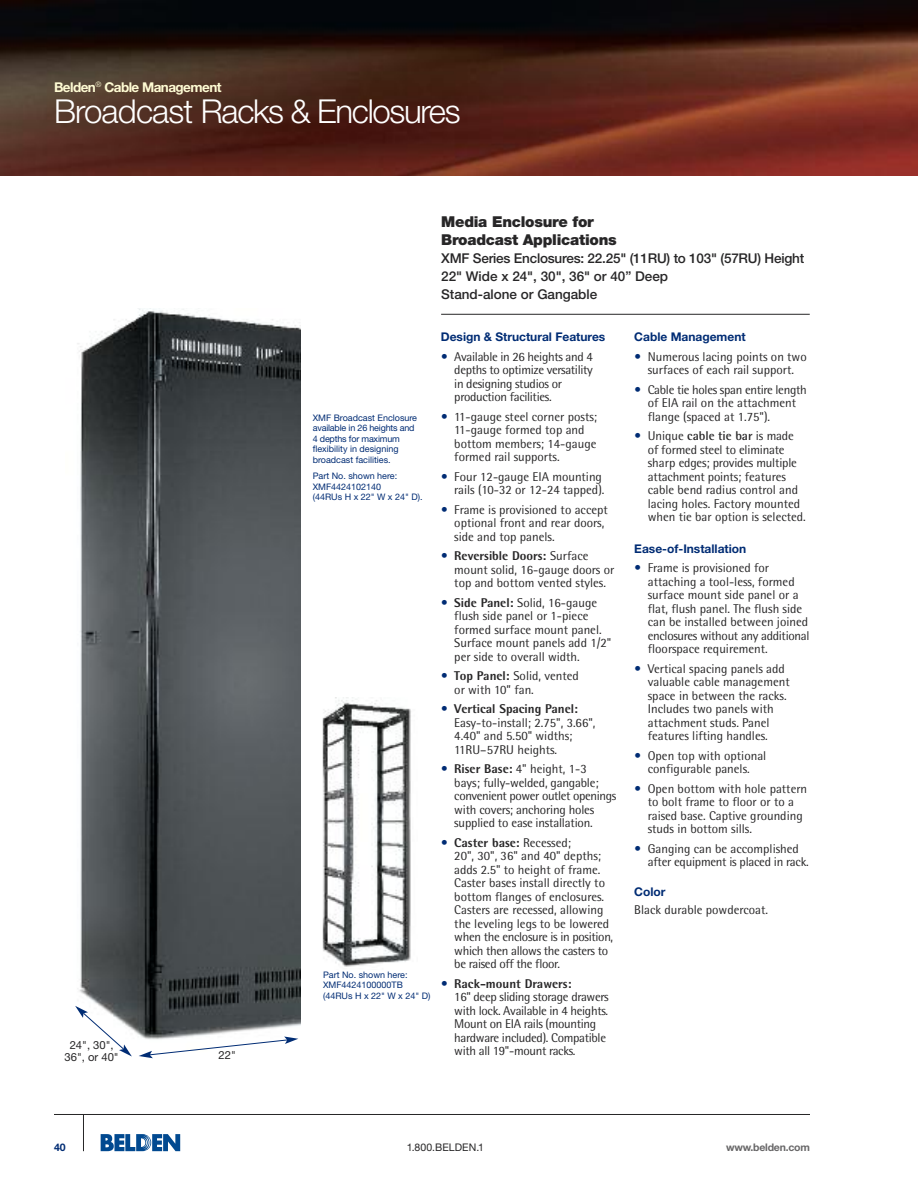
<style>
.page{position:relative;width:918px;height:1188px;background:#fff}
.page>*{position:absolute;margin:0;border:0;box-sizing:border-box;transform-origin:0 0}
.t1{font:300 33px "Helvetica Neue";letter-spacing:-.04em;color:#fff}
.t2{font:900 15px/18px "Helvetica Neue";letter-spacing:-.015em;color:#272627}
.t3{font:500 13.5px/18px "Helvetica Neue";letter-spacing:-.015em;color:#272627}
.t4{font:700 13.5px "Helvetica Neue";letter-spacing:-.04em;color:#fffcd4}
.t5{font:12.75px/13.5px "Rotis Semi Sans";color:#272627}
.t6{font:12.75px/13.5px "Rotis Semi Sans";letter-spacing:-.025em;color:#272627}
.t7{font:12.75px/13.5px "Rotis Semi Sans";letter-spacing:-.02em;color:#272627}
.t8{font:700 12px "Helvetica Neue";color:#002c74}
.t9{font:11.25px/12px "Helvetica Neue";color:#272627;text-align:center}
.t10{font:10.5px "Helvetica Neue";letter-spacing:.005em;color:#272627}
.t11{font:700 10.5px "Helvetica Neue";letter-spacing:-.02em;color:#686768}
.t12{font:700 10.5px "Helvetica Neue";color:#002c74}
.t13{font:9px/10.5px "Helvetica Neue";color:#002c74}
.s1{font-weight:700;font-size:13.5px;color:#002c74}
.s2{font-weight:800}
.s3{font-weight:700}
</style>
<div class="page">
<img style="left:0;top:0;width:918px;height:176px">
<hr style="left:441px;top:314px;width:369px;height:1px;background:#272627">
<img style="left:77px;top:308px;width:224px;height:729px">
<svg style="left:75px;top:1006px;width:57px;height:51px"></svg>
<svg style="left:139px;top:1037px;width:159px;height:21px"></svg>
<img style="left:322px;top:697px;width:89px;height:270px">
<svg style="left:101px;top:1134px;width:79px;height:17px"></svg>
<hr style="left:54px;top:1114px;width:756px;height:1px;background:#272627">
<hr style="left:83px;top:1114px;width:1px;height:37px;background:#272627">
<p class="t4" style="left:54px;top:82px;width:169px">Belden<sup>®</sup> Cable Management</p>
<h1 class="t1" style="left:54px;top:100px;width:408px">Broadcast Racks &amp; Enclosures</h1>
<p class="t9" style="left:65px;top:1040px;width:56px">24", 30",<br>36", or 40"</p>
<p class="t9" style="left:219px;top:1050px;width:19px">22"</p>
<p class="t13" style="left:313px;top:413px;width:106px">XMF Broadcast Enclosure available in 26 heights and<br>4 depths for maximum flexibility in designing broadcast facilities.</p>
<p class="t13" style="left:313px;top:472px;width:111px">Part No. shown here:<br>XMF4424102140<br>(44RUs H x 22" W x 24" D).</p>
<p class="t13" style="left:323px;top:970px;width:109px">Part No. shown here:<br>XMF4424100000TB (44RUs H x 22" W x 24" D)</p>
<p class="t2" style="left:441px;top:214px;width:177px">Media Enclosure for<br>Broadcast Applications</p>
<p class="t3" style="left:441px;top:250px;width:365px">XMF Series Enclosures: 22.25" (11RU) to 103" (57RU) Height<br>22" Wide x 24", 30", 36" or 40” Deep<br>Stand-alone or Gangable</p>
<p class="t8" style="left:441px;top:333px;width:166px">Design &amp; Structural Features</p>
<p class="t6" style="left:454px;top:351px;width:140px;text-indent:-14px"><span class="s1">•</span> Available in 26 heights and 4 depths to optimize versatility in designing studios or production facilities.</p>
<p class="t5" style="left:454px;top:411px;width:144px;text-indent:-14px"><span class="s1">•</span> 11-gauge steel corner posts;<br>11-gauge formed top and bottom members; 14-gauge formed rail supports.</p>
<p class="t5" style="left:441px;top:471px;width:165px;text-align:right"><span class="s1">•</span> Four 12-gauge EIA mounting rails (10-32 or 12-24 tapped).</p>
<p class="t5" style="left:454px;top:504px;width:155px;text-indent:-14px"><span class="s1">•</span> Frame is provisioned to accept optional front and rear doors, side and top panels.</p>
<p class="t5" style="left:454px;top:550px;width:162px;text-indent:-14px"><span class="s1">•</span> <span class="s2">Reversible Doors:</span> Surface mount solid, 16-gauge doors or top and bottom vented styles.</p>
<p class="t5" style="left:454px;top:597px;width:159px;text-indent:-14px"><span class="s1">•</span> <span class="s2">Side Panel:</span> Solid, 16-gauge flush side panel or 1-piece formed surface mount panel.<br>Surface mount panels add 1/2" per side to overall width.</p>
<p class="t5" style="left:454px;top:670px;width:126px;text-indent:-14px"><span class="s1">•</span> <span class="s2">Top Panel:</span> Solid, vented or with 10” fan.</p>
<p class="t5" style="left:454px;top:703px;width:143px;text-indent:-14px"><span class="s1">•</span> <span class="s2">Vertical Spacing Panel:<br></span>Easy-to-install; 2.75", 3.66",<br>4.40" and 5.50" widths;<br>11RU–57RU heights.</p>
<p class="t5" style="left:454px;top:763px;width:163px;text-indent:-14px"><span class="s1">•</span> <span class="s2">Riser Base:</span> 4" height, 1-3<br>bays; fully-welded, gangable; convenient power outlet openings with covers; anchoring holes supplied to ease installation.</p>
<p class="t5" style="left:454px;top:837px;width:160px;text-indent:-14px"><span class="s1">•</span> <span class="s2">Caster base:</span> Recessed;<br>20", 30", 36" and 40" depths; adds 2.5" to height of frame.<br>Caster bases install directly to bottom flanges of enclosures.<br>Casters are recessed, allowing the leveling legs to be lowered when the enclosure is in position, which then allows the casters to be raised off the floor.</p>
<p class="t6" style="left:454px;top:978px;width:156px;text-indent:-14px"><span class="s1">•</span> <span class="s2">Rack-mount Drawers:<br></span>16" deep sliding storage drawers with lock. Available in 4 heights.<br>Mount on EIA rails (mounting hardware included). Compatible with all 19"-mount racks.</p>
<p class="t8" style="left:634px;top:333px;width:113px">Cable Management</p>
<p class="t5" style="left:634px;top:351px;width:174px;text-align:center"><span class="s1">•</span> Numerous lacing points on two surfaces of each rail support.</p>
<p class="t5" style="left:648px;top:384px;width:160px;text-indent:-14px"><span class="s1">•</span> Cable tie holes span entire length of EIA rail on the attachment flange (spaced at 1.75").</p>
<p class="t5" style="left:648px;top:430px;width:160px;text-indent:-14px"><span class="s1">•</span> Unique <span class="s3">cable tie bar</span> is made of formed steel to eliminate sharp edges; provides multiple attachment points; features cable bend radius control and lacing holes. Factory mounted when tie bar option is selected.</p>
<p class="t8" style="left:634px;top:544px;width:114px">Ease-of-Installation</p>
<p class="t5" style="left:648px;top:562px;width:163px;text-indent:-14px"><span class="s1">•</span> Frame is provisioned for attaching a tool-less, formed surface mount side panel or a flat, flush panel. The flush side can be installed between joined enclosures without any additional floorspace requirement.</p>
<p class="t5" style="left:648px;top:663px;width:143px;text-indent:-14px"><span class="s1">•</span> Vertical spacing panels add valuable cable management space in between the racks.<br>Includes two panels with attachment studs. Panel features lifting handles.</p>
<p class="t5" style="left:634px;top:750px;width:134px;text-align:center"><span class="s1">•</span> Open top with optional configurable panels.</p>
<p class="t5" style="left:648px;top:783px;width:161px;text-indent:-14px"><span class="s1">•</span> Open bottom with hole pattern to bolt frame to floor or to a raised base. Captive grounding studs in bottom sills.</p>
<p class="t7" style="left:648px;top:843px;width:162px;text-indent:-14px"><span class="s1">•</span> Ganging can be accomplished after equipment is placed in rack.</p>
<p class="t8" style="left:634px;top:888px;width:33px">Color</p>
<p class="t5" style="left:634px;top:904px;width:135px">Black durable powdercoat.</p>
<p class="t12" style="left:54px;top:1143px;width:13px">40</p>
<p class="t10" style="left:407px;top:1144px;width:79px">1.800.BELDEN.1</p>
<p class="t11" style="left:726px;top:1144px;width:85px">www.belden.com</p>
</div>
